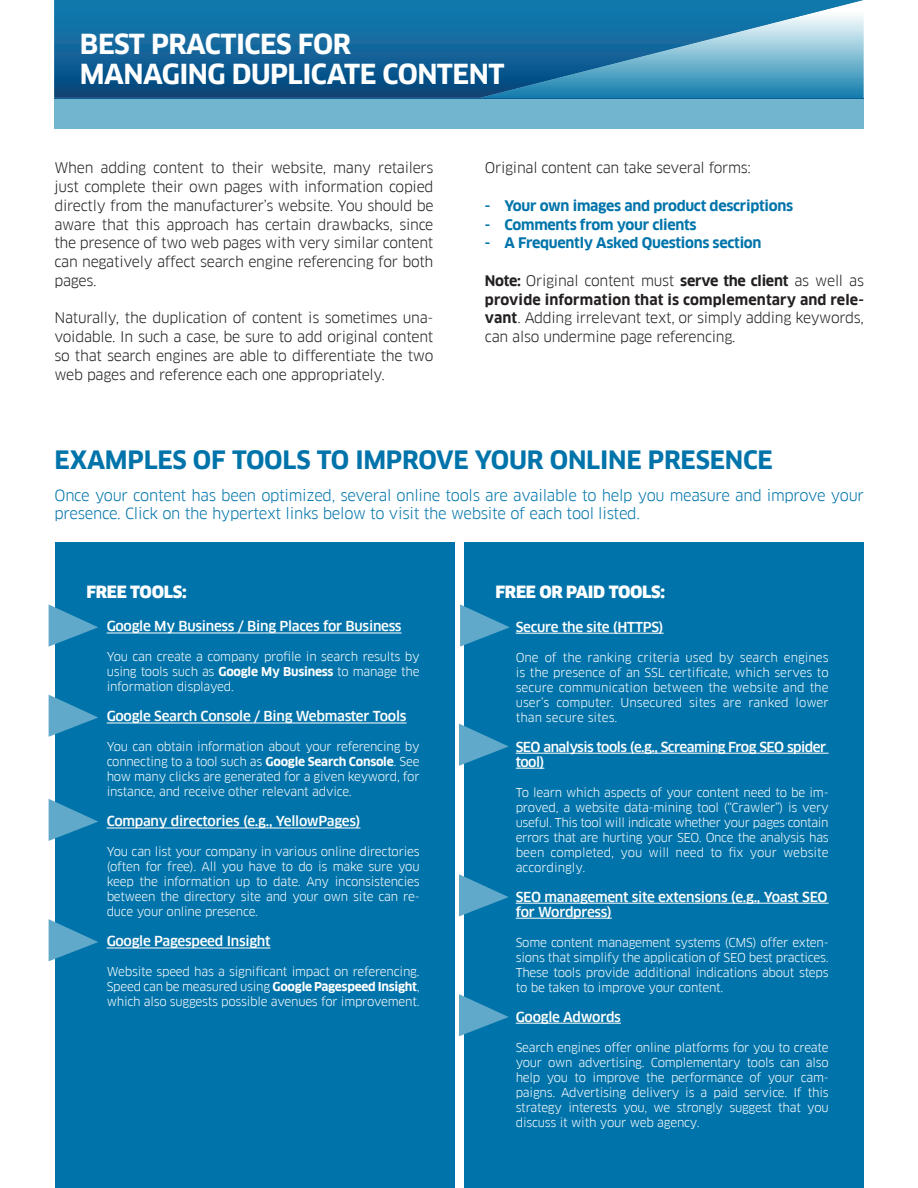
<style>
.page{position:relative;width:918px;height:1188px;background:#fff}
.page>*{position:absolute;margin:0;border:0;box-sizing:border-box;transform-origin:0 0}
.t1{font:700 27px/30px "Clan";letter-spacing:-.02em;color:#fff}
.t2{font:700 24.75px "Clan";letter-spacing:-.01em;color:#0074aa}
.t3{font:900 16.5px "Clan";letter-spacing:-.02em;color:#fff}
.t4{font:15px/18px "Clan";letter-spacing:-.02em;color:#0074aa}
.t5{font:14.25px/18.8px "Clan";letter-spacing:-.02em;color:#231f20;text-align:justify}
.t6{font:700 14.25px "Clan";letter-spacing:-.02em;color:#0074aa}
.t7{font:500 13.5px/15px "Clan";letter-spacing:-.02em;color:#fff}
.t8{font:500 13.5px/15px "Clan";letter-spacing:-.04em;color:#fff}
.t9{font:12px/15px "Clan";letter-spacing:-.02em;color:#fff;text-align:justify}
.s1{font-weight:700}
.s2{font-family:"Clan LF";font-weight:700}
</style>
<div class="page">
<div style="left:54px;top:98px;width:810px;height:31px;background:#71b5cf"></div>
<hr style="left:54px;top:98px;width:810px;height:1px;background:#0f5d93">
<svg style="left:54px;top:0;width:810px;height:98px;background:#2577a6"></svg>
<div style="left:55px;top:542px;width:400px;height:646px;background:#0074aa"></div>
<div style="left:464px;top:542px;width:400px;height:646px;background:#0074aa"></div>
<hr style="left:107px;top:633px;width:295px;height:1px;background:#fff">
<hr style="left:107px;top:723px;width:300px;height:1px;background:#fff">
<hr style="left:107px;top:828px;width:253px;height:1px;background:#fff">
<hr style="left:107px;top:948px;width:163px;height:1px;background:#fff">
<hr style="left:516px;top:633px;width:148px;height:1px;background:#fff">
<hr style="left:516px;top:753px;width:313px;height:1px;background:#fff">
<svg style="left:516px;top:768px;width:28px;height:1px"></svg>
<hr style="left:516px;top:903px;width:313px;height:1px;background:#fff">
<hr style="left:516px;top:918px;width:96px;height:1px;background:#fff">
<hr style="left:516px;top:1023px;width:105px;height:1px;background:#fff">
<svg style="left:49px;top:604px;width:49px;height:43px"></svg>
<svg style="left:49px;top:695px;width:49px;height:42px"></svg>
<svg style="left:49px;top:799px;width:49px;height:42px"></svg>
<svg style="left:49px;top:919px;width:49px;height:42px"></svg>
<svg style="left:460px;top:604px;width:50px;height:43px"></svg>
<svg style="left:459px;top:724px;width:50px;height:42px"></svg>
<svg style="left:459px;top:874px;width:50px;height:42px"></svg>
<svg style="left:459px;top:994px;width:50px;height:42px"></svg>
<p class="t1" style="left:80px;top:29px;width:426px">BEST PRACTICES FOR<br>MANAGING DUPLICATE CONTENT</p>
<p class="t5" style="left:54px;top:159px;width:381px">When adding content to their website, many retailers just complete their own pages with information copied directly from the manufacturer’s website. You should be aware that this approach has certain drawbacks, since the presence of two web pages with very similar content can negatively affect search engine referencing for both pages.</p>
<p class="t5" style="left:54px;top:309px;width:381px">Naturally, the duplication of content is sometimes una&shy;voidable. In such a case, be sure to add original content so that search engines are able to differentiate the two web pages and reference each one appropriately.</p>
<p class="t5" style="left:485px;top:159px;width:268px">Original content can take several forms:</p>
<p class="t6" style="left:485px;top:198px;width:310px">- Your own images and product descriptions</p>
<p class="t6" style="left:485px;top:217px;width:213px">- Comments from your clients</p>
<p class="t6" style="left:485px;top:235px;width:278px">- A Frequently Asked Questions section</p>
<p class="t5" style="left:485px;top:271px;width:381px"><span class="s1">Note:</span> Original content must <span class="s2">serve the client</span> as well as <span class="s2">provide information that is complementary and rele&shy;vant</span>. Adding irrelevant text, or simply adding keywords, can also undermine page referencing.</p>
<p class="t2" style="left:55px;top:446px;width:720px">EXAMPLES OF TOOLS TO IMPROVE YOUR ONLINE PRESENCE</p>
<p class="t4" style="left:55px;top:486px;width:811px">Once your content has been optimized, several online tools are available to help you measure and improve your presence. Click on the hypertext links below to visit the website of each tool listed.</p>
<p class="t3" style="left:86px;top:582px;width:102px">FREE TOOLS:</p>
<p class="t7" style="left:107px;top:619px;width:296px">Google My Business / Bing Places for Business</p>
<p class="t9" style="left:107px;top:650px;width:314px">You can create a company profile in search results by using tools such as <span class="s2">Google My Business</span> to manage the information displayed.</p>
<p class="t7" style="left:107px;top:709px;width:301px">Google Search Console / Bing Webmaster Tools</p>
<p class="t9" style="left:107px;top:740px;width:314px">You can obtain information about your referencing by connecting to a tool such as <span class="s2">Google Search Console</span>. See how many clicks are generated for a given keyword, for instance, and receive other relevant advice.</p>
<p class="t7" style="left:107px;top:814px;width:255px">Company directories (e.g., YellowPages)</p>
<p class="t9" style="left:107px;top:845px;width:314px">You can list your company in various online directories (often for free). All you have to do is make sure you keep the information up to date. Any inconsistencies between the directory site and your own site can re&shy;duce your online presence.</p>
<p class="t7" style="left:107px;top:934px;width:165px">Google Pagespeed Insight</p>
<p class="t9" style="left:107px;top:965px;width:314px">Website speed has a significant impact on referencing.<br>Speed can be measured using <span class="s2">Google Pagespeed Insight</span>, which also suggests possible avenues for improvement.</p>
<p class="t3" style="left:496px;top:583px;width:171px">FREE OR PAID TOOLS:</p>
<p class="t7" style="left:516px;top:619px;width:149px">Secure the site (HTTPS)</p>
<p class="t9" style="left:516px;top:650px;width:314px">One of the ranking criteria used by search engines is the presence of an SSL certificate, which serves to secure communication between the website and the user’s computer. Unsecured sites are ranked lower than secure sites.</p>
<p class="t8" style="left:516px;top:739px;width:312px">SEO analysis tools (e.g., Screaming Frog SEO spider tool)</p>
<p class="t9" style="left:516px;top:785px;width:314px">To learn which aspects of your content need to be im&shy;proved, a website data-mining tool (“Crawler”) is very useful. This tool will indicate whether your pages contain errors that are hurting your SEO. Once the analysis has been completed, you will need to fix your website accordingly.</p>
<p class="t7" style="left:516px;top:889px;width:313px">SEO management site extensions (e.g., Yoast SEO for Wordpress)</p>
<p class="t9" style="left:516px;top:935px;width:314px">Some content management systems (CMS) offer exten&shy;sions that simplify the application of SEO best practices.<br>These tools provide additional indications about steps to be taken to improve your content.</p>
<p class="t7" style="left:516px;top:1009px;width:107px">Google Adwords</p>
<p class="t9" style="left:516px;top:1040px;width:314px">Search engines offer online platforms for you to create your own advertising. Complementary tools can also help you to improve the performance of your cam&shy;paigns. Advertising delivery is a paid service. If this strategy interests you, we strongly suggest that you discuss it with your web agency.</p>
</div>
